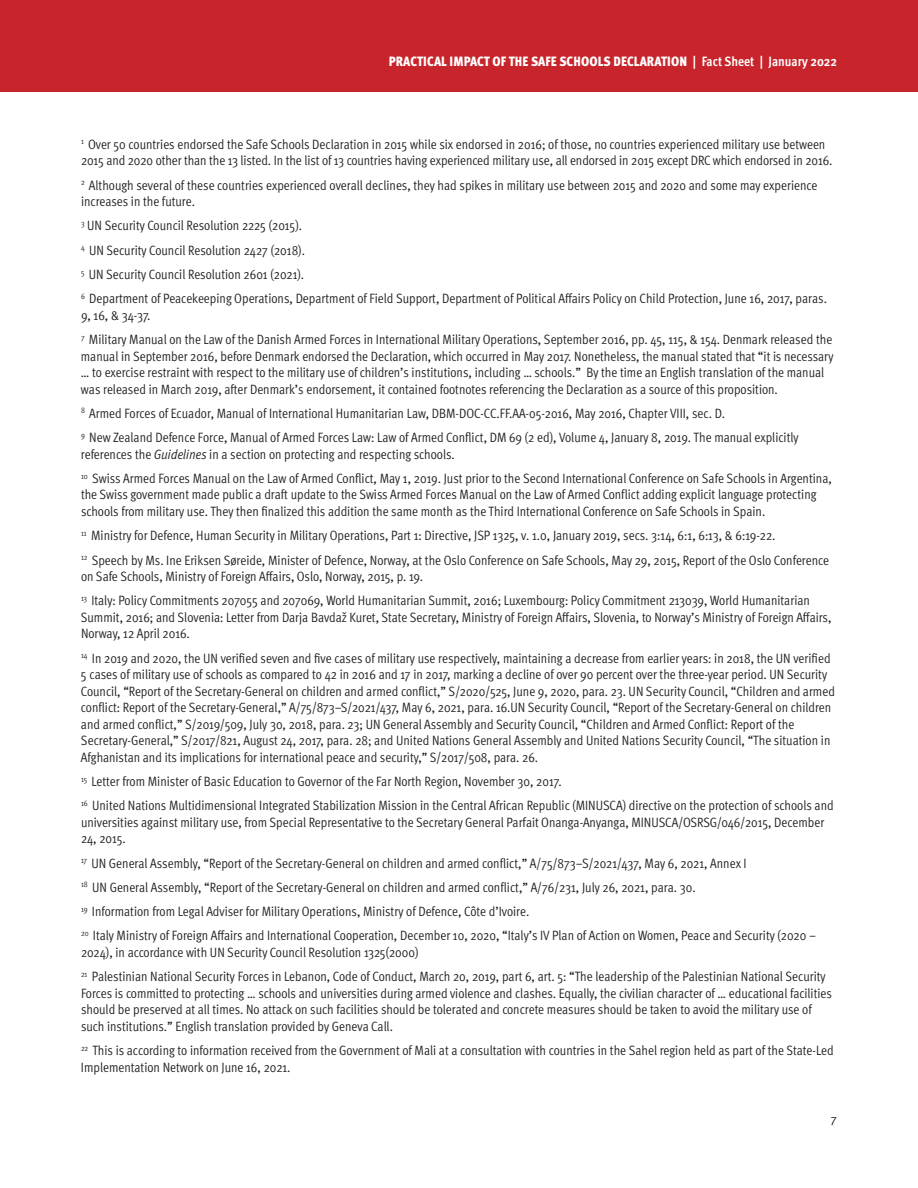
<style>
.page{position:relative;width:918px;height:1188px;background:#fff}
.page>*{position:absolute;margin:0;border:0;box-sizing:border-box;transform-origin:0 0}
.t1{font:13.5px/16.5px "Meta Pro Cond Norm";color:#231f20}
.t2{font:900 condensed 13.5px "Meta Pro";letter-spacing:.01em;color:#fff}
.t3{font:12px "Meta Pro Norm";color:#231f20}
.s1{font-weight:700}
.s2{font-family:"Meta Pro Cond Norm Ita"}
</style>
<div class="page">
<div style="left:0;top:0;width:918px;height:92px;background:#c8242b"></div>
<p class="t2" style="left:389px;top:53px;width:450px">PRACTICAL IMPACT OF THE SAFE SCHOOLS DECLARATION <span class="s1">| Fact Sheet | January 2022</span></p>
<p class="t1" style="left:81px;top:137px;width:753px"><sup>1</sup> Over 50 countries endorsed the Safe Schools Declaration in 2015 while six endorsed in 2016; of those, no countries experienced military use between<br>2015 and 2020 other than the 13 listed. In the list of 13 countries having experienced military use, all endorsed in 2015 except DRC which endorsed in 2016.</p>
<p class="t1" style="left:81px;top:178px;width:738px"><sup>2</sup> Although several of these countries experienced overall declines, they had spikes in military use between 2015 and 2020 and some may experience increases in the future.</p>
<p class="t1" style="left:81px;top:215px;width:748px;line-height:24.3px"><sup>3</sup> UN Security Council Resolution 2225 (2015).<br><sup>4</sup> UN Security Council Resolution 2427 (2018).<br><sup>5</sup> UN Security Council Resolution 2601 (2021).<br><sup>6</sup> Department of Peacekeeping Operations, Department of Field Support, Department of Political Affairs Policy on Child Protection, June 16, 2017, paras.</p>
<p class="t1" style="left:81px;top:304px;width:753px;line-height:24.3px">9, 16, &amp; 34-37.<br><sup>7</sup> Military Manual on the Law of the Danish Armed Forces in International Military Operations, September 2016, pp. 45, 115, &amp; 154. Denmark released the</p>
<p class="t1" style="left:81px;top:349px;width:754px">manual in September 2016, before Denmark endorsed the Declaration, which occurred in May 2017. Nonetheless, the manual stated that “it is necessary … to exercise restraint with respect to the military use of children’s institutions, including … schools.” By the time an English translation of the manual was released in March 2019, after Denmark’s endorsement, it contained footnotes referencing the Declaration as a source of this proposition.</p>
<p class="t1" style="left:81px;top:402px;width:719px;line-height:24.3px"><sup>8</sup> Armed Forces of Ecuador, Manual of International Humanitarian Law, DBM-DOC-CC.FF.AA-05-2016, May 2016, Chapter VIII, sec. D.<br><sup>9</sup> New Zealand Defence Force, Manual of Armed Forces Law: Law of Armed Conflict, DM 69 (2 ed), Volume 4, January 8, 2019. The manual explicitly</p>
<p class="t1" style="left:81px;top:443px;width:752px;line-height:24.3px">references the <span class="s2">Guidelines</span> in a section on protecting and respecting schools.<br><sup>10</sup> Swiss Armed Forces Manual on the Law of Armed Conflict, May 1, 2019. Just prior to the Second International Conference on Safe Schools in Argentina,</p>
<p class="t1" style="left:81px;top:488px;width:737px">the Swiss government made public a draft update to the Swiss Armed Forces Manual on the Law of Armed Conflict adding explicit language protecting schools from military use. They then finalized this addition the same month as the Third International Conference on Safe Schools in Spain.</p>
<p class="t1" style="left:81px;top:524px;width:750px;line-height:24.3px"><sup>11</sup> Ministry for Defence, Human Security in Military Operations, Part 1: Directive, JSP 1325, v. 1.0, January 2019, secs. 3:14, 6:1, 6:13, &amp; 6:19-22.<br><sup>12</sup> Speech by Ms. Ine Eriksen Søreide, Minister of Defence, Norway, at the Oslo Conference on Safe Schools, May 29, 2015, Report of the Oslo Conference</p>
<p class="t1" style="left:81px;top:565px;width:730px;line-height:24.3px">on Safe Schools, Ministry of Foreign Affairs, Oslo, Norway, 2015, p. 19.<br><sup>13</sup> Italy: Policy Commitments 207055 and 207069, World Humanitarian Summit, 2016; Luxembourg: Policy Commitment 213039, World Humanitarian</p>
<p class="t1" style="left:81px;top:610px;width:752px">Summit, 2016; and Slovenia: Letter from Darja Bavdaž Kuret, State Secretary, Ministry of Foreign Affairs, Slovenia, to Norway’s Ministry of Foreign Affairs,<br>Norway, 12 April 2016.</p>
<p class="t1" style="left:81px;top:651px;width:756px"><sup>14</sup> In 2019 and 2020, the UN verified seven and five cases of military use respectively, maintaining a decrease from earlier years: in 2018, the UN verified 5 cases of military use of schools as compared to 42 in 2016 and 17 in 2017, marking a decline of over 90 percent over the three-year period. UN Security Council, “Report of the Secretary-General on children and armed conflict,” S/2020/525, June 9, 2020, para. 23. UN Security Council, “Children and armed conflict: Report of the Secretary-General,” A/75/873–S/2021/437, May 6, 2021, para. 16.UN Security Council, “Report of the Secretary-General on children and armed conflict,” S/2019/509, July 30, 2018, para. 23; UN General Assembly and Security Council, “Children and Armed Conflict: Report of the Secretary-General,” S/2017/821, August 24, 2017, para. 28; and United Nations General Assembly and United Nations Security Council, “The situation in Afghanistan and its implications for international peace and security,” S/2017/508, para. 26.</p>
<p class="t1" style="left:81px;top:770px;width:754px;line-height:24.3px"><sup>15</sup> Letter from Minister of Basic Education to Governor of the Far North Region, November 30, 2017.<br><sup>16</sup> United Nations Multidimensional Integrated Stabilization Mission in the Central African Republic (MINUSCA) directive on the protection of schools and</p>
<p class="t1" style="left:81px;top:815px;width:745px">universities against military use, from Special Representative to the Secretary General Parfait Onanga-Anyanga, MINUSCA/OSRSG/046/2015, December<br>24, 2015.</p>
<p class="t1" style="left:81px;top:852px;width:737px;line-height:24.3px"><sup>17</sup> UN General Assembly, “Report of the Secretary-General on children and armed conflict,” A/75/873–S/2021/437, May 6, 2021, Annex I<br><sup>18</sup> UN General Assembly, “Report of the Secretary-General on children and armed conflict,” A/76/231, July 26, 2021, para. 30.<br><sup>19</sup> Information from Legal Adviser for Military Operations, Ministry of Defence, Côte d’Ivoire.<br><sup>20</sup> Italy Ministry of Foreign Affairs and International Cooperation, December 10, 2020, “Italy’s IV Plan of Action on Women, Peace and Security (2020 –</p>
<p class="t1" style="left:81px;top:941px;width:746px;line-height:24.3px">2024), in accordance with UN Security Council Resolution 1325(2000)<br><sup>21</sup> Palestinian National Security Forces in Lebanon, Code of Conduct, March 20, 2019, part 6, art. 5: “The leadership of the Palestinian National Security</p>
<p class="t1" style="left:81px;top:986px;width:752px">Forces is committed to protecting … schools and universities during armed violence and clashes. Equally, the civilian character of … educational facilities should be preserved at all times. No attack on such facilities should be tolerated and concrete measures should be taken to avoid the military use of such institutions.” English translation provided by Geneva Call.</p>
<p class="t1" style="left:81px;top:1043px;width:754px"><sup>22</sup> This is according to information received from the Government of Mali at a consultation with countries in the Sahel region held as part of the State-Led<br>Implementation Network on June 16, 2021.</p>
<p class="t3" style="left:831px;top:1114px;width:8px">7</p>
</div>
